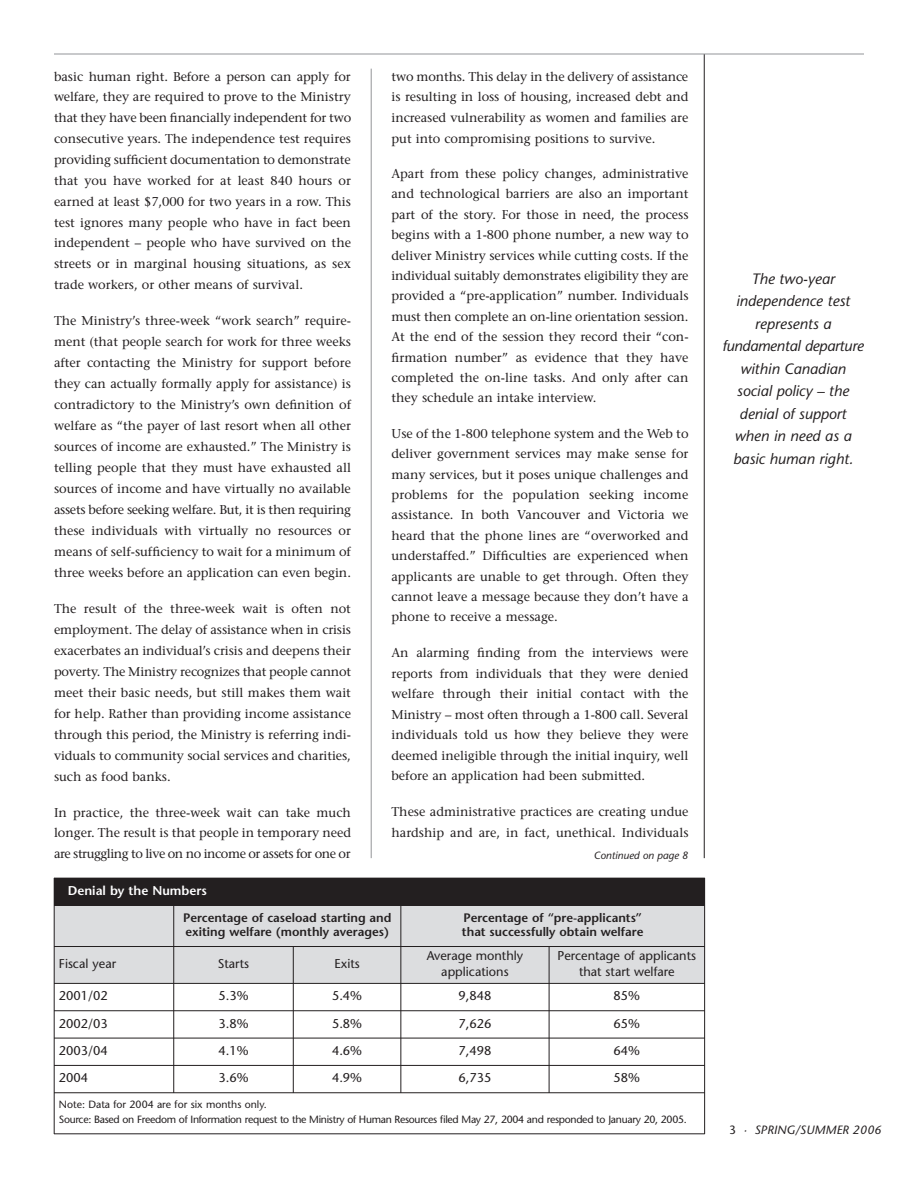
<style>
.page{position:relative;width:918px;height:1188px;background:#fff}
.page>*{position:absolute;margin:0;border:0;box-sizing:border-box;transform-origin:0 0}
.t1{font:italic 15px/22.5px "Stone Sans";color:#231f20;text-align:center}
.t2{font:12.75px/21px "Stone Serif";color:#231f20;text-align:justify}
.t3{font:12.75px/15.3px "Stone Sans";color:#231f20;text-align:center}
.t4{font:600 12.75px "Stone Sans";color:#fff}
.t5{font:600 12.3px/14.7px "Stone Sans";color:#231f20}
.t6{font:italic 12px "Stone Sans";letter-spacing:-.005em;color:#231f20;scale:1.05 1}
.t7{font:10.5px/15px "Stone Sans";letter-spacing:-.03em;color:#231f20}
.t8{font:italic 10.5px "Stone Sans";color:#231f20}
.s1{font-style:normal}
</style>
<div class="page">
<hr style="left:704px;top:54px;width:1px;height:804px;background:#231f20">
<hr style="left:371px;top:69px;width:1px;height:789px;background:#939598">
<hr style="left:54px;top:54px;width:810px;height:1px;background:#939598">
<div style="left:54px;top:878px;width:651px;height:27px;background:#231f20"></div>
<div style="left:54px;top:905px;width:120px;height:42px;background:#dcdddf"></div>
<div style="left:174px;top:905px;width:227px;height:42px;background:#dcdddf"></div>
<div style="left:401px;top:905px;width:304px;height:42px;background:#dcdddf"></div>
<div style="left:54px;top:947px;width:120px;height:36px;background:#dcdddf"></div>
<div style="left:174px;top:947px;width:119px;height:36px;background:#dcdddf"></div>
<div style="left:293px;top:947px;width:108px;height:36px;background:#dcdddf"></div>
<div style="left:401px;top:947px;width:148px;height:36px;background:#dcdddf"></div>
<div style="left:549px;top:947px;width:156px;height:36px;background:#dcdddf"></div>
<hr style="left:54px;top:878px;width:1px;height:256px;background:#231f20">
<hr style="left:173px;top:905px;width:1px;height:188px;background:#231f20">
<hr style="left:293px;top:946px;width:1px;height:147px;background:#231f20">
<hr style="left:401px;top:905px;width:1px;height:188px;background:#231f20">
<hr style="left:549px;top:946px;width:1px;height:147px;background:#231f20">
<hr style="left:704px;top:878px;width:1px;height:256px;background:#231f20">
<hr style="left:54px;top:905px;width:651px;height:1px;background:#231f20">
<hr style="left:54px;top:946px;width:651px;height:1px;background:#231f20">
<hr style="left:54px;top:983px;width:651px;height:1px;background:#231f20">
<hr style="left:54px;top:1010px;width:651px;height:1px;background:#231f20">
<hr style="left:54px;top:1038px;width:651px;height:1px;background:#231f20">
<hr style="left:54px;top:1065px;width:651px;height:1px;background:#231f20">
<hr style="left:54px;top:1093px;width:651px;height:1px;background:#231f20">
<hr style="left:54px;top:1134px;width:651px;height:1px;background:#231f20">
<p class="t2" style="left:54px;top:67px;width:299px">basic human right. Before a person can apply for welfare, they are required to prove to the Ministry that they have been financially independent for two consecutive years. The independence test requires providing sufficient documentation to demonstrate that you have worked for at least 840 hours or earned at least $7,000 for two years in a row. This test ignores many people who have in fact been independent – people who have survived on the streets or in marginal housing situations, as sex trade workers, or other means of survival.</p>
<p class="t2" style="left:54px;top:311px;width:299px">The Ministry’s three-week “work search” require&shy;ment (that people search for work for three weeks after contacting the Ministry for support before they can actually formally apply for assistance) is contradictory to the Ministry’s own definition of welfare as “the payer of last resort when all other sources of income are exhausted.” The Ministry is telling people that they must have exhausted all sources of income and have virtually no available assets before seeking welfare. But, it is then requiring these individuals with virtually no resources or means of self-sufficiency to wait for a minimum of three weeks before an application can even begin.</p>
<p class="t2" style="left:54px;top:599px;width:299px">The result of the three-week wait is often not employment. The delay of assistance when in crisis exacerbates an individual’s crisis and deepens their poverty. The Ministry recognizes that people cannot meet their basic needs, but still makes them wait for help. Rather than providing income assistance through this period, the Ministry is referring indi&shy;viduals to community social services and charities, such as food banks.</p>
<p class="t2" style="left:54px;top:803px;width:299px">In practice, the three-week wait can take much longer. The result is that people in temporary need are struggling to live on no income or assets for one or</p>
<p class="t2" style="left:392px;top:67px;width:298px">two months. This delay in the delivery of assistance is resulting in loss of housing, increased debt and increased vulnerability as women and families are put into compromising positions to survive.</p>
<p class="t2" style="left:392px;top:165px;width:299px;line-height:20.4px">Apart from these policy changes, administrative and technological barriers are also an important part of the story. For those in need, the process begins with a 1-800 phone number, a new way to deliver Ministry services while cutting costs. If the individual suitably demonstrates eligibility they are provided a “pre-application” number. Individuals must then complete an on-line orientation session.<br>At the end of the session they record their “con&shy;firmation number” as evidence that they have completed the on-line tasks. And only after can they schedule an intake interview.</p>
<p class="t2" style="left:392px;top:425px;width:299px;line-height:20.4px">Use of the 1-800 telephone system and the Web to deliver government services may make sense for many services, but it poses unique challenges and problems for the population seeking income assistance. In both Vancouver and Victoria we heard that the phone lines are “overworked and understaffed.” Difficulties are experienced when applicants are unable to get through. Often they cannot leave a message because they don’t have a phone to receive a message.</p>
<p class="t2" style="left:392px;top:644px;width:299px;line-height:20.5px">An alarming finding from the interviews were reports from individuals that they were denied welfare through their initial contact with the Ministry – most often through a 1-800 call. Several individuals told us how they believe they were deemed ineligible through the initial inquiry, well before an application had been submitted.</p>
<p class="t2" style="left:392px;top:803px;width:299px">These administrative practices are creating undue hardship and are, in fact, unethical. Individuals</p>
<p class="t8" style="left:594px;top:851px;width:96px">Continued on page 8</p>
<p class="t4" style="left:68px;top:886px;width:141px">Denial by the Numbers</p>
<p class="t5" style="left:183px;top:911px;width:210px">Percentage of caseload starting and exiting welfare (monthly averages)</p>
<p class="t5" style="left:462px;top:911px;width:183px">Percentage of “pre-applicants” that successfully obtain welfare</p>
<p class="t3" style="left:59px;top:957px;width:59px">Fiscal year</p>
<p class="t3" style="left:218px;top:957px;width:33px">Starts</p>
<p class="t3" style="left:334px;top:957px;width:27px">Exits</p>
<p class="t3" style="left:427px;top:950px;width:98px">Average monthly applications</p>
<p class="t3" style="left:558px;top:950px;width:140px">Percentage of applicants that start welfare</p>
<p class="t3" style="left:59px;top:989px;width:50px">2001/02</p>
<p class="t3" style="left:218px;top:989px;width:32px">5.3%</p>
<p class="t3" style="left:332px;top:989px;width:32px">5.4%</p>
<p class="t3" style="left:459px;top:989px;width:34px">9,848</p>
<p class="t3" style="left:614px;top:989px;width:28px">85%</p>
<p class="t3" style="left:59px;top:1017px;width:50px">2002/03</p>
<p class="t3" style="left:218px;top:1017px;width:32px">3.8%</p>
<p class="t3" style="left:332px;top:1017px;width:32px">5.8%</p>
<p class="t3" style="left:459px;top:1017px;width:34px">7,626</p>
<p class="t3" style="left:614px;top:1017px;width:28px">65%</p>
<p class="t3" style="left:59px;top:1044px;width:50px">2003/04</p>
<p class="t3" style="left:218px;top:1044px;width:32px">4.1%</p>
<p class="t3" style="left:332px;top:1044px;width:32px">4.6%</p>
<p class="t3" style="left:459px;top:1044px;width:34px">7,498</p>
<p class="t3" style="left:614px;top:1044px;width:28px">64%</p>
<p class="t3" style="left:59px;top:1071px;width:31px">2004</p>
<p class="t3" style="left:218px;top:1071px;width:32px">3.6%</p>
<p class="t3" style="left:332px;top:1071px;width:32px">4.9%</p>
<p class="t3" style="left:459px;top:1071px;width:34px">6,735</p>
<p class="t3" style="left:614px;top:1071px;width:28px">58%</p>
<p class="t7" style="left:59px;top:1098px;width:629px">Note: Data for 2004 are for six months only.<br>Source: Based on Freedom of Information request to the Ministry of Human Resources filed May 27, 2004 and responded to January 20, 2005.</p>
<p class="t1" style="left:722px;top:269px;width:143px">The two-year independence test represents a fundamental departure within Canadian social policy – the denial of support when in need as a basic human right.</p>
<p class="t6" style="left:729px;top:1126px;width:147px"><span class="s1">3</span> · SPRING/SUMMER 2006</p>
</div>
